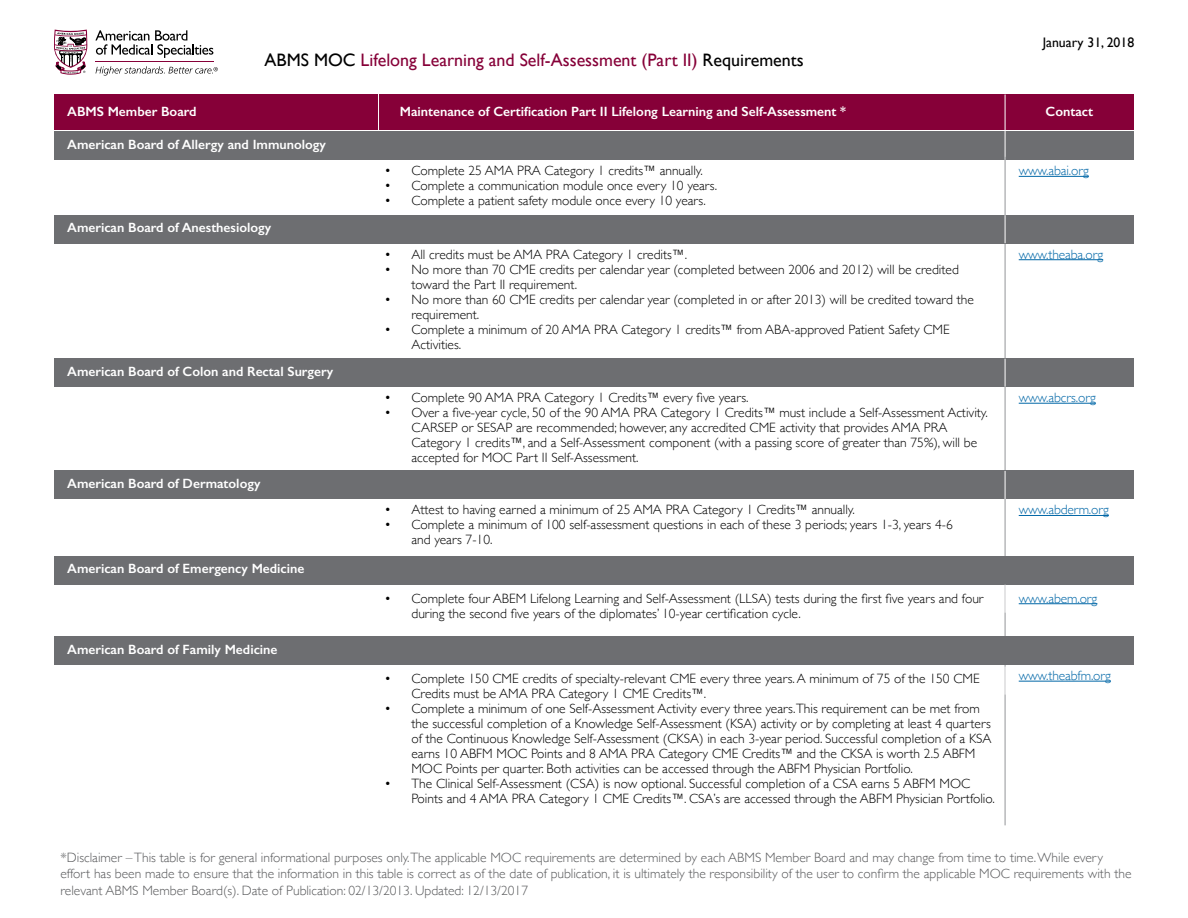
<style>
.page{position:relative;width:1188px;height:918px;background:#fff}
.page>*{position:absolute;margin:0;border:0;box-sizing:border-box;transform-origin:0 0}
.t1{font:18px "Gill Sans";color:#860038}
.t2{font:13.8px "Gill Sans";color:#000}
.t3{font:300 13.5px/15px "Gill Sans";color:#000}
.t4{font:300 13.5px/16.5px "Gill Sans";color:#58595b}
.t5{font:600 13.5px "Gill Sans";color:#fff}
.t6{font:300 13.5px "Gill Sans";letter-spacing:-.01em;color:#0067a7}
.s1{color:#000}
</style>
<div class="page">
<svg style="left:95px;top:30px;width:118px;height:28px"></svg>
<svg style="left:54px;top:30px;width:33px;height:45px"></svg>
<hr style="left:96px;top:61px;width:118px;height:1px;background:#860038">
<svg style="left:96px;top:66px;width:122px;height:10px"></svg>
<div style="left:54px;top:132px;width:1080px;height:28px;background:#6d6e71"></div>
<div style="left:54px;top:94px;width:1080px;height:36px;background:#860038"></div>
<hr style="left:378px;top:82px;width:1px;height:48px;background:#fff">
<hr style="left:1005px;top:94px;width:1px;height:66px;background:#fff">
<hr style="left:1005px;top:157px;width:1px;height:668px;background:#939598">
<hr style="left:1019px;top:176px;width:70px;height:1px;background:#0067a7">
<div style="left:54px;top:215px;width:1080px;height:28px;background:#6d6e71"></div>
<svg style="left:1005px;top:215px;width:1px;height:28px"></svg>
<hr style="left:1019px;top:259px;width:84px;height:1px;background:#0067a7">
<div style="left:54px;top:359px;width:1080px;height:28px;background:#6d6e71"></div>
<svg style="left:1005px;top:359px;width:1px;height:28px"></svg>
<hr style="left:1019px;top:403px;width:77px;height:1px;background:#0067a7">
<div style="left:54px;top:471px;width:1080px;height:28px;background:#6d6e71"></div>
<svg style="left:1005px;top:471px;width:1px;height:28px"></svg>
<hr style="left:1019px;top:515px;width:90px;height:1px;background:#0067a7">
<div style="left:54px;top:556px;width:1080px;height:28px;background:#6d6e71"></div>
<svg style="left:1005px;top:585px;width:1px;height:28px"></svg>
<hr style="left:1019px;top:603px;width:78px;height:1px;background:#0067a7">
<div style="left:54px;top:637px;width:1080px;height:28px;background:#6d6e71"></div>
<svg style="left:1005px;top:667px;width:1px;height:28px"></svg>
<hr style="left:1019px;top:681px;width:92px;height:1px;background:#0067a7">
<h1 class="t1" style="left:265px;top:49px;width:541px"><span class="s1">ABMS MOC</span> Lifelong Learning and Self-Assessment (Part II) <span class="s1">Requirements</span></h1>
<p class="t5" style="left:67px;top:104px;width:131px">ABMS Member Board</p>
<p class="t5" style="left:400px;top:103px;width:448px">Maintenance of Certification Part II Lifelong Learning and Self-Assessment *</p>
<p class="t5" style="left:67px;top:136px;width:260px">American Board of Allergy and Immunology</p>
<p class="t5" style="left:67px;top:220px;width:206px">American Board of Anesthesiology</p>
<p class="t5" style="left:67px;top:363px;width:268px">American Board of Colon and Rectal Surgery</p>
<p class="t5" style="left:67px;top:475px;width:195px">American Board of Dermatology</p>
<p class="t5" style="left:67px;top:561px;width:239px">American Board of Emergency Medicine</p>
<p class="t3" style="left:384px;top:163px;width:320px">• Complete 25 AMA PRA Category 1 credits™ annually.</p>
<p class="t3" style="left:384px;top:178px;width:334px">• Complete a communication module once every 10 years.</p>
<p class="t3" style="left:384px;top:193px;width:323px">• Complete a patient safety module once every 10 years.</p>
<p class="t3" style="left:384px;top:246px;width:304px">• All credits must be AMA PRA Category 1 credits™.</p>
<p class="t3" style="left:411px;top:261px;width:549px;text-indent:-27px">• No more than 70 CME credits per calendar year (completed between 2006 and 2012) will be credited toward the Part II requirement.</p>
<p class="t3" style="left:411px;top:291px;width:564px;text-indent:-27px">• No more than 60 CME credits per calendar year (completed in or after 2013) will be credited toward the requirement.</p>
<p class="t3" style="left:411px;top:321px;width:540px;text-indent:-27px">• Complete a minimum of 20 AMA PRA Category 1 credits™ from ABA-approved Patient Safety CME<br>Activities.</p>
<p class="t3" style="left:384px;top:390px;width:366px">• Complete 90 AMA PRA Category 1 Credits™ every five years.</p>
<p class="t3" style="left:411px;top:405px;width:578px;text-indent:-27px">• Over a five-year cycle, 50 of the 90 AMA PRA Category 1 Credits™ must include a Self-Assessment Activity.<br>CARSEP or SESAP are recommended; however, any accredited CME activity that provides AMA PRA Category 1 credits™, and a Self-Assessment component (with a passing score of greater than 75%), will be accepted for MOC Part II Self-Assessment.</p>
<p class="t3" style="left:384px;top:502px;width:472px">• Attest to having earned a minimum of 25 AMA PRA Category 1 Credits™ annually.</p>
<p class="t3" style="left:411px;top:517px;width:543px;text-indent:-27px">• Complete a minimum of 100 self-assessment questions in each of these 3 periods; years 1-3, years 4-6 and years 7-10.</p>
<p class="t2" style="left:1043px;top:34px;width:93px">January 31, 2018</p>
<p class="t5" style="left:1046px;top:103px;width:49px">Contact</p>
<p class="t6" style="left:1019px;top:160px;width:72px">www.abai.org</p>
<p class="t6" style="left:1019px;top:244px;width:86px">www.theaba.org</p>
<p class="t6" style="left:1019px;top:387px;width:79px">www.abcrs.org</p>
<p class="t6" style="left:1019px;top:499px;width:92px">www.abderm.org</p>
<p class="t5" style="left:67px;top:641px;width:212px">American Board of Family Medicine</p>
<p class="t3" style="left:411px;top:590px;width:574px;text-indent:-27px">• Complete four ABEM Lifelong Learning and Self-Assessment (LLSA) tests during the first five years and four during the second five years of the diplomates’ 10-year certification cycle.</p>
<p class="t6" style="left:1019px;top:588px;width:80px">www.abem.org</p>
<p class="t3" style="left:411px;top:671px;width:570px;text-indent:-27px">• Complete 150 CME credits of specialty-relevant CME every three years. A minimum of 75 of the 150 CME<br>Credits must be AMA PRA Category 1 CME Credits™.</p>
<p class="t3" style="left:411px;top:701px;width:582px;text-indent:-27px">• Complete a minimum of one Self-Assessment Activity every three years.This requirement can be met from the successful completion of a Knowledge Self-Assessment (KSA) activity or by completing at least 4 quarters of the Continuous Knowledge Self-Assessment (CKSA) in each 3-year period. Successful completion of a KSA earns 10 ABFM MOC Points and 8 AMA PRA Category CME Credits™ and the CKSA is worth 2.5 ABFM MOC Points per quarter. Both activities can be accessed through the ABFM Physician Portfolio.</p>
<p class="t3" style="left:411px;top:776px;width:585px;text-indent:-27px">• The Clinical Self-Assessment (CSA) is now optional. Successful completion of a CSA earns 5 ABFM MOC<br>Points and 4 AMA PRA Category 1 CME Credits™. CSA’s are accessed through the ABFM Physician Portfolio.</p>
<p class="t6" style="left:1019px;top:665px;width:94px">www.theabfm.org</p>
<p class="t4" style="left:60px;top:849px;width:1073px">*Disclaimer – This table is for general informational purposes only.The applicable MOC requirements are determined by each ABMS Member Board and may change from time to time. While every effort has been made to ensure that the information in this table is correct as of the date of publication, it is ultimately the responsibility of the user to confirm the applicable MOC requirements with the relevant ABMS Member Board(s). Date of Publication: 02/13/2013. Updated: 12/13/2017</p>
</div>
